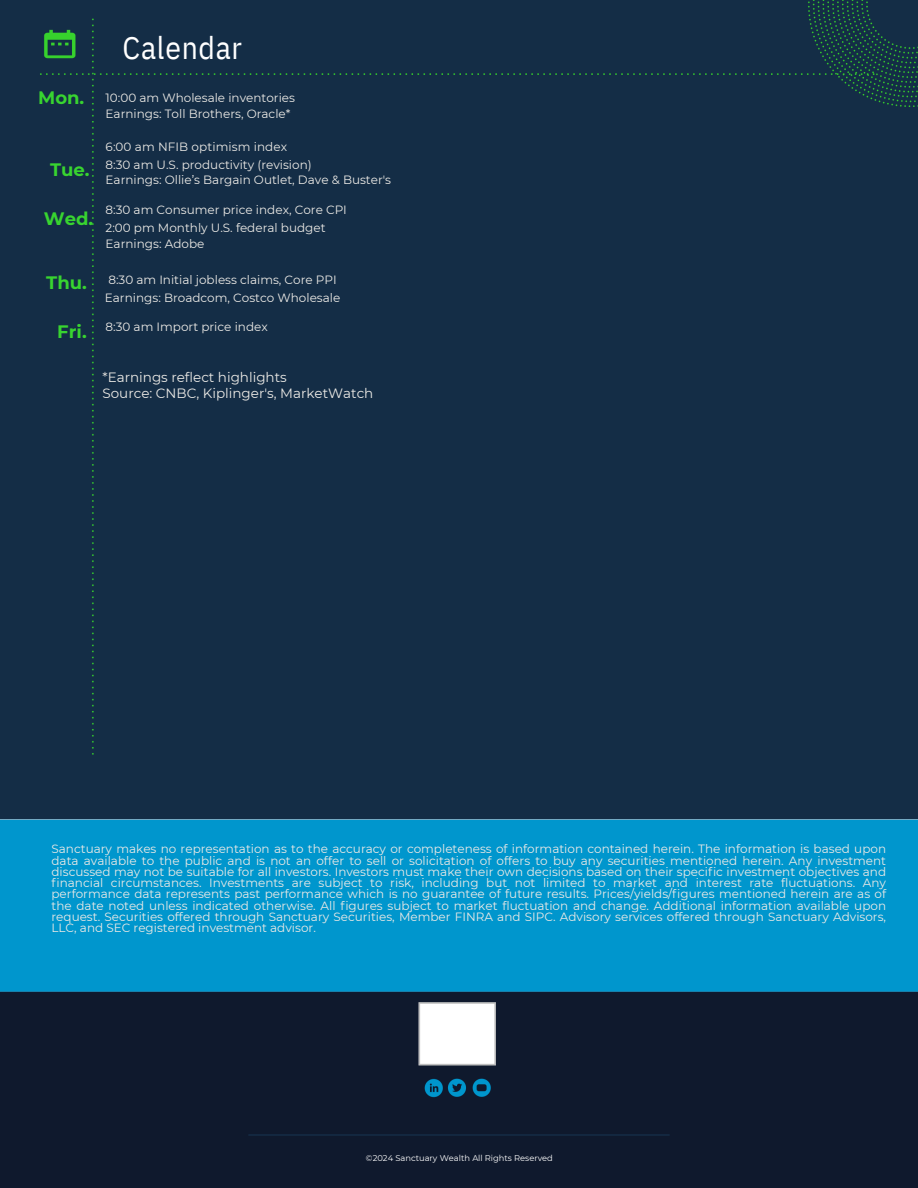
<style>
.page{position:relative;width:918px;height:1188px;background:#fff}
.page>*{position:absolute;margin:0;border:0;box-sizing:border-box;transform-origin:0 0}
.t1{font:31.5px "IBM Plex Sans Cond";letter-spacing:.02em;color:#fff}
.t2{font:700 18px "Montserrat";color:#38d430}
.t3{font:13.5px/15.8px "Montserrat";color:#eceae6}
.t4{font:12px/11.2px "Montserrat";color:#edeae6;text-align:justify}
.t5{font:12px/18px "Montserrat";color:#eceae6}
.t6{font:8.4px "Montserrat";color:#fff}
</style>
<div class="page">
<img style="left:0;top:0;width:918px;height:1188px">
<p class="t2" style="left:38px;top:87px;width:48px">Mon.</p>
<h2 class="t2" style="left:50px;top:159px;width:41px">Tue.</h2>
<h2 class="t2" style="left:44px;top:207px;width:51px">Wed.</h2>
<h2 class="t2" style="left:46px;top:272px;width:42px">Thu.</h2>
<h2 class="t2" style="left:57px;top:321px;width:31px">Fri.</h2>
<h2 class="t1" style="left:123px;top:26px;width:121px">Calendar</h2>
<h4 class="t5" style="left:106px;top:90px;width:191px;line-height:15.8px">10:00 am Wholesale inventories<br>Earnings: Toll Brothers, Oracle*</h4>
<h4 class="t5" style="left:106px;top:138px;width:208px">6:00 am NFIB optimism index<br>8:30 am U.S. productivity (revision)</h4>
<h4 class="t5" style="left:106px;top:171px;width:287px">Earnings: Ollie’s Bargain Outlet, Dave &amp; Buster's</h4>
<h4 class="t5" style="left:106px;top:201px;width:243px">8:30 am Consumer price index, Core CPI<br>2:00 pm Monthly U.S. federal budget</h4>
<h4 class="t5" style="left:106px;top:235px;width:100px">Earnings: Adobe</h4>
<h4 class="t5" style="left:105px;top:271px;width:237px">8:30 am Initial jobless claims, Core PPI<br>Earnings: Broadcom, Costco Wholesale</h4>
<h4 class="t5" style="left:106px;top:317px;width:164px">8:30 am Import price index</h4>
<h4 class="t3" style="left:102px;top:370px;width:272px">*Earnings reflect highlights<br>Source: CNBC, Kiplinger's, MarketWatch</h4>
<h3 class="t4" style="left:52px;top:844px;width:836px">Sanctuary makes no representation as to the accuracy or completeness of information contained herein. The information is based upon data available to the public and is not an offer to sell or solicitation of offers to buy any securities mentioned herein. Any investment discussed may not be suitable for all investors. Investors must make their own decisions based on their specific investment objectives and financial circumstances. Investments are subject to risk, including but not limited to market and interest rate fluctuations. Any performance data represents past performance which is no guarantee of future results. Prices/yields/figures mentioned herein are as of the date noted unless indicated otherwise. All figures subject to market fluctuation and change. Additional information available upon request. Securities offered through Sanctuary Securities, Member FINRA and SIPC. Advisory services offered through Sanctuary Advisors, LLC, and SEC registered investment advisor.</h3>
<h1 class="t6" style="left:366px;top:1153px;width:188px">©2024 Sanctuary Wealth All Rights Reserved</h1>
</div>
